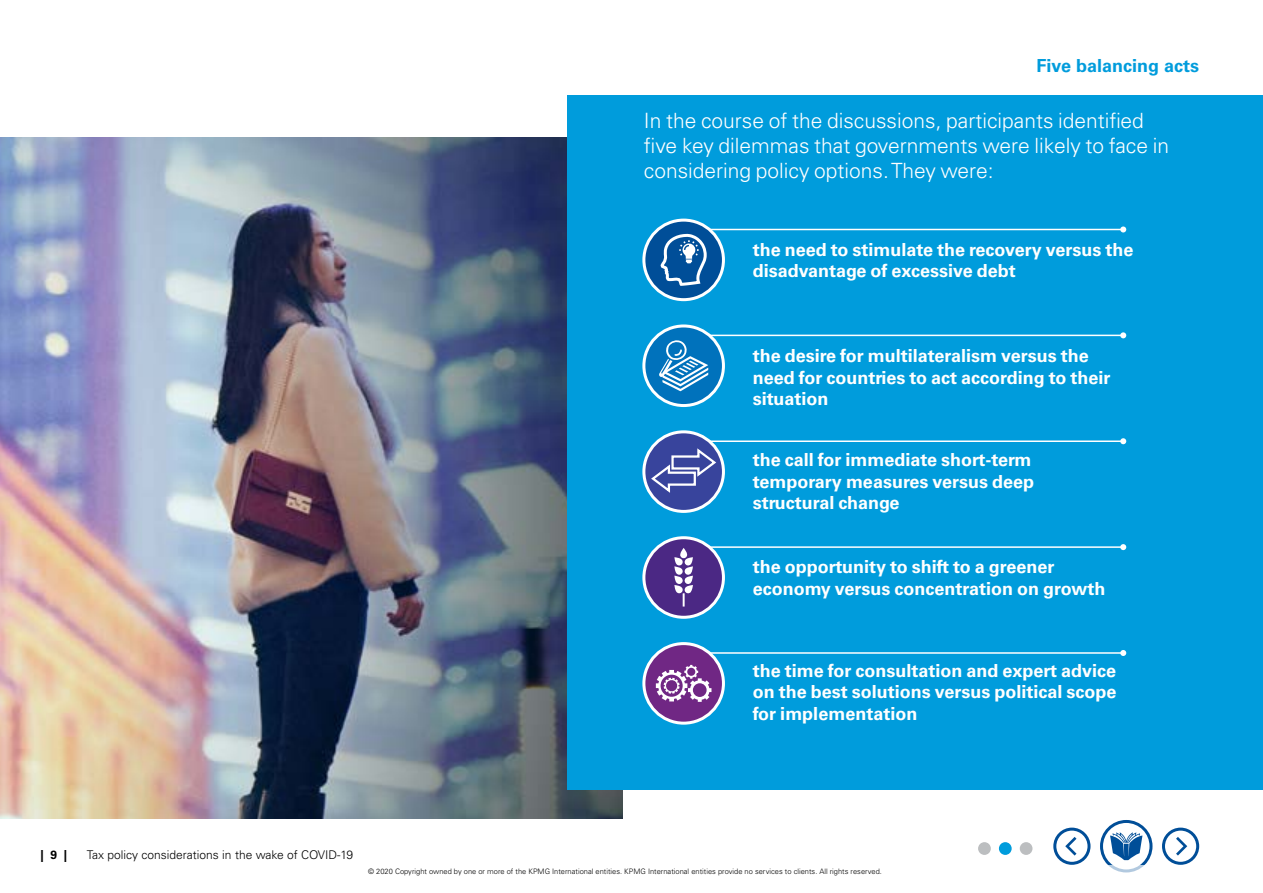
<style>
.page{position:relative;width:1263px;height:893px;background:#fff}
.page>*{position:absolute;margin:0;border:0;box-sizing:border-box;transform-origin:0 0}
.t1{font:300 21px/25.2px "Univers LT Std";color:#fff}
.t2{font:700 18px/21.6px "Univers LT Std";color:#fff}
.t3{font:700 18px "Univers LT Std";color:#009cdc}
.t4{font:300 12px "Univers LT Std";color:#000}
.t5{font:700 12px "Univers LT Std";color:#000}
.t6{font:300 7.5px "Univers LT Std";color:#000}
</style>
<div class="page">
<div style="left:1162px;top:828px;width:37px;height:37px;border:3px solid #004e98;border-radius:50%"></div>
<div style="left:1053px;top:828px;width:37px;height:37px;border:3px solid #004e98;border-radius:50%"></div>
<div style="left:1100px;top:820px;width:52px;height:52px;border:3px solid #004e98;border-radius:50%"></div>
<svg style="left:1110px;top:832px;width:32px;height:28px"></svg>
<svg style="left:1065px;top:837px;width:11px;height:18px"></svg>
<svg style="left:1176px;top:837px;width:11px;height:18px"></svg>
<img style="left:0;top:138px;width:622px;height:680px">
<div style="left:567px;top:95px;width:696px;height:695px;background:#009cdc"></div>
<hr style="left:696px;top:229px;width:427px;height:1px;background:#fff">
<svg style="left:1120px;top:226px;width:6px;height:6px"></svg>
<div style="left:644px;top:220px;width:79px;height:80px;background:#004e98;border-radius:50%"></div>
<div style="left:642px;top:219px;width:83px;height:82px;border:3px solid #fff;border-radius:50%"></div>
<hr style="left:696px;top:335px;width:427px;height:1px;background:#fff">
<svg style="left:1120px;top:332px;width:6px;height:6px"></svg>
<svg style="left:644px;top:326px;width:79px;height:80px"></svg>
<div style="left:642px;top:324px;width:83px;height:83px;border:3px solid #fff;border-radius:50%"></div>
<hr style="left:696px;top:440px;width:427px;height:2px;background:#fff">
<svg style="left:1120px;top:438px;width:6px;height:6px"></svg>
<svg style="left:644px;top:432px;width:79px;height:79px;background:#4e59a7"></svg>
<div style="left:642px;top:430px;width:83px;height:83px;border:3px solid #fff;border-radius:50%"></div>
<hr style="left:696px;top:546px;width:427px;height:2px;background:#fff">
<svg style="left:1120px;top:544px;width:6px;height:6px"></svg>
<div style="left:644px;top:538px;width:79px;height:79px;background:#4b2884;border-radius:50%"></div>
<div style="left:642px;top:536px;width:83px;height:83px;border:3px solid #fff;border-radius:50%"></div>
<hr style="left:696px;top:652px;width:427px;height:2px;background:#fff">
<svg style="left:1120px;top:650px;width:6px;height:6px"></svg>
<div style="left:644px;top:644px;width:79px;height:79px;background:#702784;border-radius:50%"></div>
<div style="left:642px;top:642px;width:83px;height:83px;border:3px solid #fff;border-radius:50%"></div>
<svg style="left:659px;top:233px;width:50px;height:164px"></svg>
<svg style="left:650px;top:446px;width:67px;height:49px;background:#5a64ad"></svg>
<svg style="left:674px;top:548px;width:19px;height:58px"></svg>
<svg style="left:656px;top:665px;width:55px;height:37px"></svg>
<div style="left:1020px;top:842px;width:12px;height:13px;background:#bcbec0;border-radius:50%"></div>
<div style="left:999px;top:842px;width:13px;height:13px;background:#009cdc;border-radius:50%"></div>
<div style="left:978px;top:842px;width:13px;height:13px;background:#bcbec0;border-radius:50%"></div>
<div style="left:0;top:865px;width:1263px;height:12px;background:#fff"></div>
<p class="t3" style="left:1036px;top:55px;width:164px">Five balancing acts</p>
<p class="t1" style="left:644px;top:107px;width:527px">In the course of the discussions, participants identified five key dilemmas that governments were likely to face in considering policy options. They were:</p>
<p class="t2" style="left:753px;top:239px;width:382px">the need to stimulate the recovery versus the disadvantage of excessive debt</p>
<p class="t2" style="left:753px;top:345px;width:359px">the desire for multilateralism versus the need for countries to act according to their situation</p>
<p class="t2" style="left:753px;top:449px;width:283px">the call for immediate short-term temporary measures versus deep structural change</p>
<p class="t2" style="left:753px;top:556px;width:354px">the opportunity to shift to a greener economy versus concentration on growth</p>
<p class="t2" style="left:753px;top:660px;width:365px;text-align:justify">the time for consultation and expert advice on the best solutions versus political scope for implementation</p>
<p class="t5" style="left:40px;top:847px;width:28px">| 9 |</p>
<p class="t4" style="left:87px;top:847px;width:268px">Tax policy considerations in the wake of COVID-19</p>
<p class="t6" style="left:368px;top:867px;width:515px">© 2020 Copyright owned by one or more of the KPMG International entities. KPMG International entities provide no services to clients. All rights reserved.</p>
</div>
